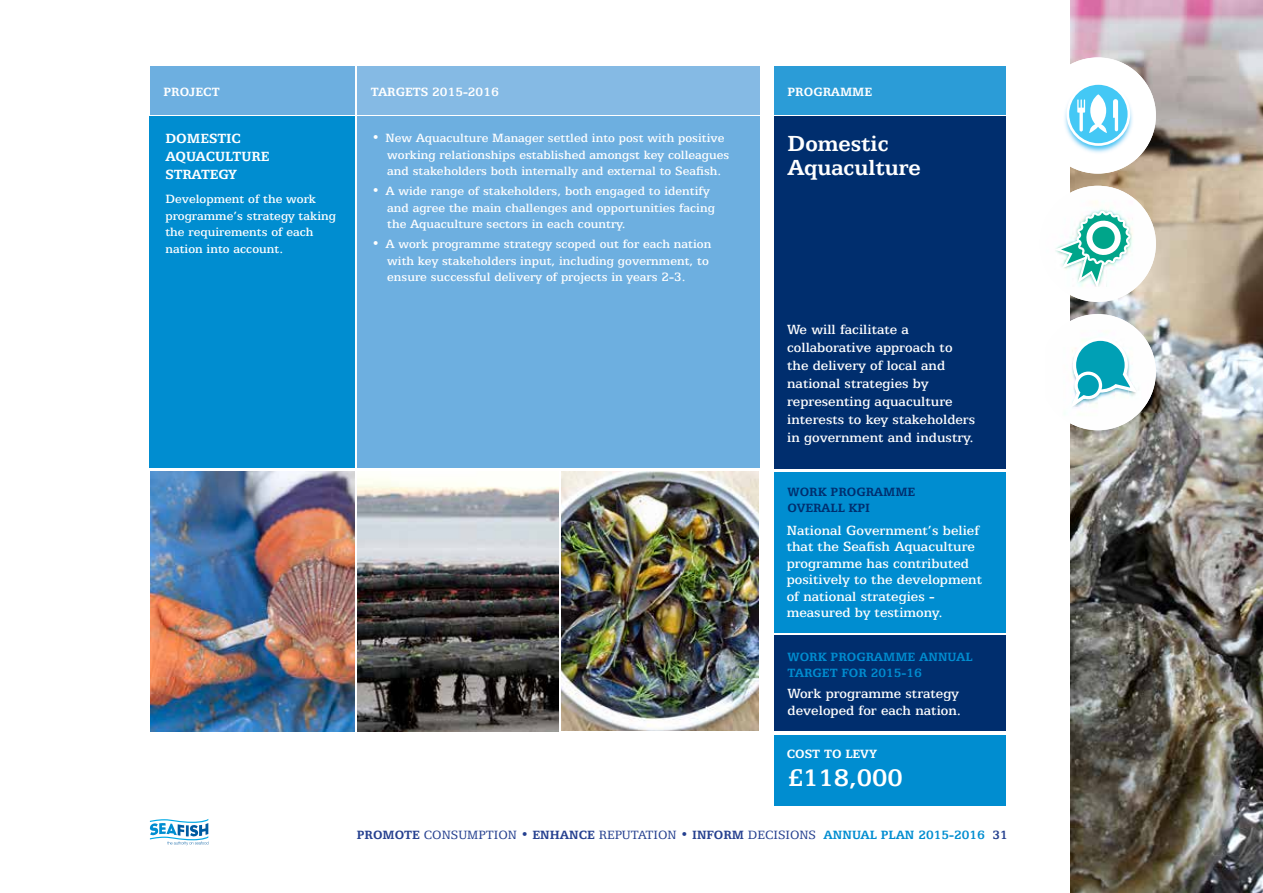
<style>
.page{position:relative;width:1263px;height:893px;background:#fff}
.page>*{position:absolute;margin:0;border:0;box-sizing:border-box;transform-origin:0 0}
.t1{font:700 27px "Egyptian 505 BT";color:#fff}
.t2{font:700 24.6px/24.6px "Egyptian 505 BT";color:#fff}
.t3{font:500 15px/18px "Egyptian 505 BT";color:#fff}
.t4{font:700 15px/18px "Egyptian 505 BT";color:#fff}
.t5{font:500 13.5px/16.4px "Egyptian 505 BT";color:#fff}
.t6{font:13.5px "Egyptian 505 BT";color:#25408f}
.t7{font:700 13.5px "Egyptian 505 BT";color:#fff}
.t8{font:700 13.5px/16.5px "Egyptian 505 BT";color:#008dd0}
.t9{font:700 13.5px/16.5px "Egyptian 505 BT";color:#002e6e}
.s1{font-weight:700}
.s2{font-weight:700;color:#008dd0}
</style>
<div class="page">
<img style="left:1071px;top:0;width:192px;height:893px">
<svg style="left:150px;top:819px;width:58px;height:26px"></svg>
<div style="left:774px;top:116px;width:231px;height:352px;background:#002e6e"></div>
<div style="left:150px;top:116px;width:205px;height:351px;background:#008dd0"></div>
<div style="left:357px;top:116px;width:403px;height:351px;background:#6dafe0"></div>
<div style="left:150px;top:66px;width:205px;height:48px;background:#6dafe0"></div>
<div style="left:357px;top:66px;width:403px;height:48px;background:#85bae4"></div>
<div style="left:774px;top:66px;width:231px;height:48px;background:#2b9cd7"></div>
<div style="left:774px;top:735px;width:231px;height:70px;background:#008dd0"></div>
<img style="left:358px;top:478px;width:201px;height:253px">
<img style="left:562px;top:472px;width:197px;height:259px">
<img style="left:151px;top:472px;width:204px;height:259px">
<div style="left:774px;top:635px;width:231px;height:96px;background:#002e6e"></div>
<div style="left:774px;top:472px;width:231px;height:160px;background:#008dd0"></div>
<img style="left:1040px;top:57px;width:116px;height:117px;border-radius:58px">
<svg style="left:1068px;top:83px;width:61px;height:62px"></svg>
<div style="left:1066px;top:82px;width:64px;height:64px;border:3px solid #fff;border-radius:50%"></div>
<svg style="left:1113px;top:99px;width:5px;height:37px"></svg>
<svg style="left:1077px;top:94px;width:30px;height:44px"></svg>
<img style="left:1040px;top:186px;width:116px;height:116px;border-radius:58px">
<svg style="left:1054px;top:211px;width:77px;height:77px"></svg>
<img style="left:1070px;top:314px;width:86px;height:107px">
<img style="left:1070px;top:422px;width:58px;height:8px">
<img style="left:1064px;top:408px;width:65px;height:14px">
<svg style="left:1070px;top:338px;width:67px;height:70px"></svg>
<p class="t7" style="left:163px;top:84px;width:58px">PROJECT</p>
<p class="t7" style="left:371px;top:84px;width:129px">TARGETS 2015-2016</p>
<p class="t7" style="left:787px;top:84px;width:86px">PROGRAMME</p>
<p class="t4" style="left:165px;top:129px;width:106px">DOMESTIC<br>AQUACULTURE<br>STRATEGY</p>
<p class="t5" style="left:165px;top:191px;width:172px">Development of the work programme’s strategy taking the requirements of each nation into account.</p>
<p class="t5" style="left:387px;top:129px;width:344px;text-indent:-15px">• New Aquaculture Manager settled into post with positive working relationships established amongst key colleagues and stakeholders both internally and external to Seafish.</p>
<p class="t5" style="left:387px;top:183px;width:329px;text-indent:-15px">• A wide range of stakeholders, both engaged to identify and agree the main challenges and opportunities facing the Aquaculture sectors in each country.</p>
<p class="t5" style="left:387px;top:236px;width:326px;text-indent:-15px">• A work programme strategy scoped out for each nation with key stakeholders input, including government, to ensure successful delivery of projects in years 2-3.</p>
<h2 class="t2" style="left:787px;top:130px;width:135px">Domestic<br>Aquaculture</h2>
<p class="t3" style="left:787px;top:320px;width:190px">We will facilitate a collaborative approach to the delivery of local and national strategies by representing aquaculture interests to key stakeholders in government and industry.</p>
<p class="t9" style="left:787px;top:483px;width:129px">WORK PROGRAMME<br>OVERALL KPI</p>
<p class="t3" style="left:787px;top:521px;width:197px;line-height:16.5px">National Government’s belief that the Seafish Aquaculture programme has contributed positively to the development of national strategies - measured by testimony.</p>
<p class="t8" style="left:787px;top:648px;width:187px">WORK PROGRAMME ANNUAL<br>TARGET FOR 2015-16</p>
<p class="t3" style="left:787px;top:685px;width:175px;line-height:16.5px">Work programme strategy developed for each nation.</p>
<p class="t7" style="left:787px;top:746px;width:92px">COST TO LEVY</p>
<h1 class="t1" style="left:788px;top:762px;width:117px">£118,000</h1>
<p class="t6" style="left:357px;top:827px;width:653px"><span class="s1">PROMOTE</span> CONSUMPTION • <span class="s1">ENHANCE</span> REPUTATION • <span class="s1">INFORM</span> DECISIONS <span class="s2">ANNUAL PLAN 2015-2016</span> <span class="s1">31</span></p>
</div>
